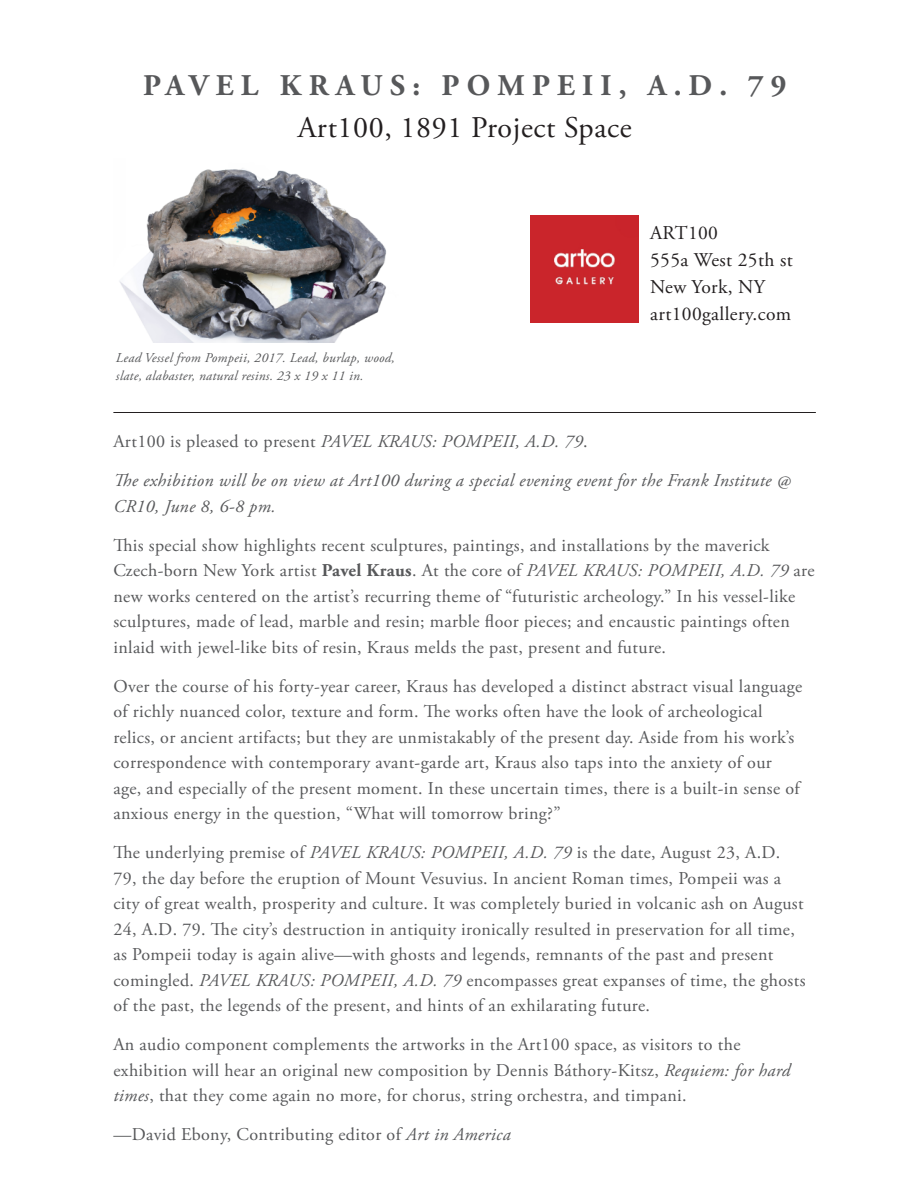
<style>
.page{position:relative;width:918px;height:1188px;background:#fff}
.page>*{position:absolute;margin:0;border:0;box-sizing:border-box;transform-origin:0 0}
.t1{font:700 30px "Adobe Garamond Pro";letter-spacing:.245em;color:#57585a}
.t2{font:30px "Adobe Garamond Pro";letter-spacing:.02em;color:#231f20}
.t3{font:19.5px/27px "Adobe Garamond Pro";letter-spacing:.02em;color:#231f20}
.t4{font:18px/25.5px "Adobe Garamond Pro";letter-spacing:.02em;color:#57585a}
.t5{font:italic 18px/39px "Adobe Garamond Pro";letter-spacing:.02em;color:#57585a}
.t6{font:italic 13.5px/18px "Adobe Garamond Pro";letter-spacing:.02em;color:#57585a}
.s1{font-style:normal}
.s2{font-weight:700}
.s3{font-style:italic}
</style>
<div class="page">
<img style="left:119px;top:168px;width:268px;height:175px">
<img style="left:531px;top:216px;width:107px;height:107px">
<hr style="left:113px;top:412px;width:703px;height:1px;background:#231f20">
<h1 class="t1" style="left:143px;top:68px;width:645px">PAVEL KRAUS: POMPEII, A.D. 79</h1>
<h1 class="t2" style="left:298px;top:110px;width:335px">Art100, 1891 Project Space</h1>
<p class="t6" style="left:116px;top:349px;width:280px">Lead Vessel from Pompeii, 2017. Lead, burlap, wood, slate, alabaster, natural resins. 23 x 19 x 11 in.</p>
<p class="t3" style="left:650px;top:220px;width:144px">ART100<br>555a West 25th st<br>New York, NY art100gallery.com</p>
<p class="t5" style="left:113px;top:423px;width:679px"><span class="s1">Art100 is pleased to present</span> PAVEL KRAUS: POMPEII, A.D. 79<span class="s1">.<br></span>The exhibition will be on view at Art100 during a special evening event for the Frank Institute @</p>
<p class="t5" style="left:113px;top:487px;width:164px">CR10, June 8, 6-8 pm.</p>
<p class="t4" style="left:113px;top:533px;width:703px">This special show highlights recent sculptures, paintings, and installations by the maverick Czech-born New York artist <span class="s2">Pavel Kraus</span>. At the core of <span class="s3">PAVEL KRAUS: POMPEII, A.D. 79</span> are new works centered on the artist’s recurring theme of “futuristic archeology.” In his vessel-like sculptures, made of lead, marble and resin; marble floor pieces; and encaustic paintings often inlaid with jewel-like bits of resin, Kraus melds the past, present and future.</p>
<p class="t4" style="left:113px;top:674px;width:690px">Over the course of his forty-year career, Kraus has developed a distinct abstract visual language of richly nuanced color, texture and form. The works often have the look of archeological relics, or ancient artifacts; but they are unmistakably of the present day. Aside from his work’s correspondence with contemporary avant-garde art, Kraus also taps into the anxiety of our age, and especially of the present moment. In these uncertain times, there is a built-in sense of anxious energy in the question, “What will tomorrow bring?”</p>
<p class="t4" style="left:113px;top:841px;width:694px">The underlying premise of <span class="s3">PAVEL KRAUS: POMPEII, A.D. 79</span> is the date, August 23, A.D.<br>79, the day before the eruption of Mount Vesuvius. In ancient Roman times, Pompeii was a city of great wealth, prosperity and culture. It was completely buried in volcanic ash on August 24, A.D. 79. The city’s destruction in antiquity ironically resulted in preservation for all time, as Pompeii today is again alive—with ghosts and legends, remnants of the past and present comingled. <span class="s3">PAVEL KRAUS: POMPEII, A.D. 79</span> encompasses great expanses of time, the ghosts of the past, the legends of the present, and hints of an exhilarating future.</p>
<p class="t4" style="left:113px;top:1033px;width:678px">An audio component complements the artworks in the Art100 space, as visitors to the exhibition will hear an original new composition by Dennis Báthory-Kitsz, <span class="s3">Requiem: for hard times</span>, that they come again no more, for chorus, string orchestra, and timpani.</p>
<p class="t4" style="left:113px;top:1123px;width:399px">—David Ebony, Contributing editor of <span class="s3">Art in America</span></p>
</div>
